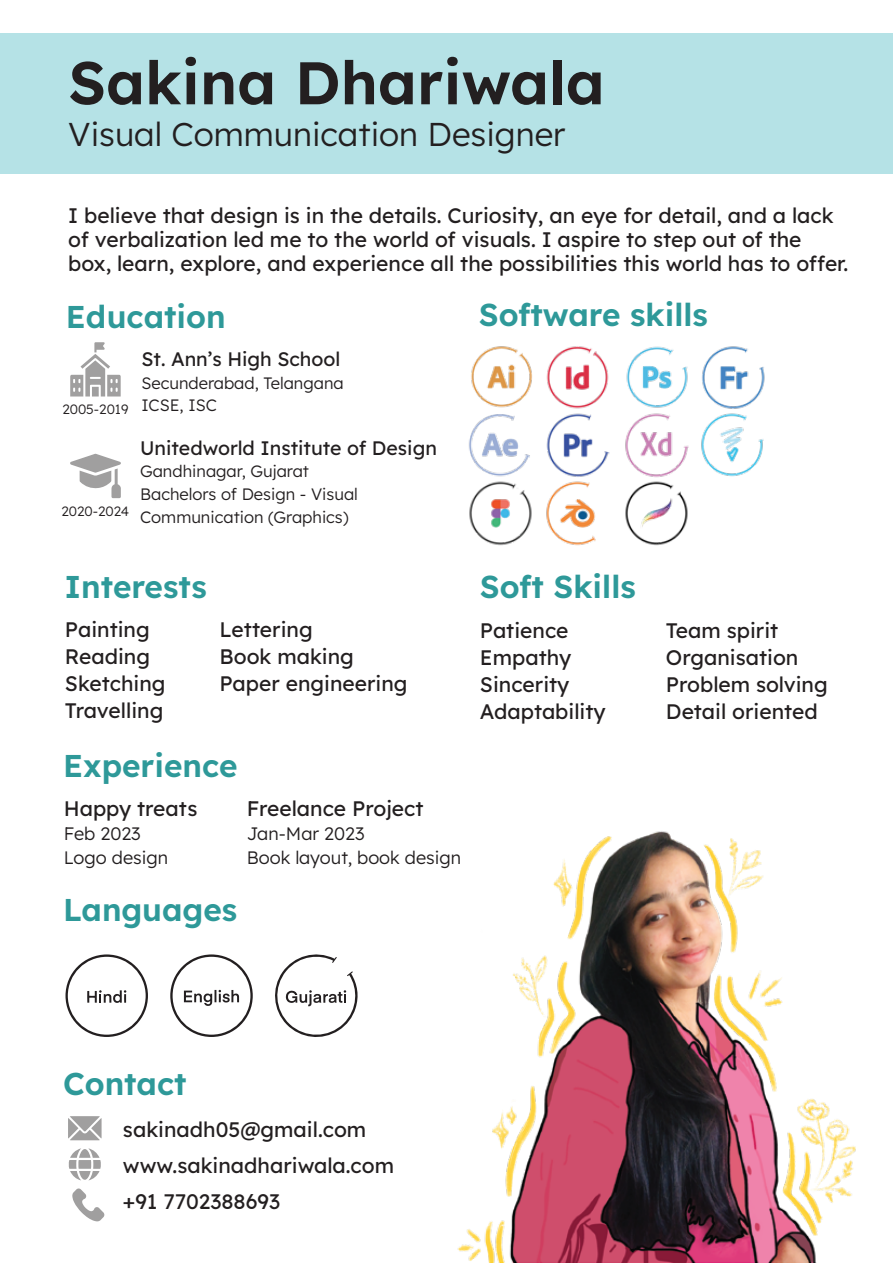
<style>
.page{position:relative;width:893px;height:1263px;background:#fff}
.page>*{position:absolute;margin:0;border:0;box-sizing:border-box;transform-origin:0 0}
.t1{font:600 60px "Lexend";color:#231f20}
.t2{font:300 33px "Lexend";color:#231f20}
.t3{font:600 31.5px "Lexend";color:#2e9999}
.t4{font:21px/27px "Lexend";color:#231f20}
.t5{font:19.5px "Lexend";color:#231f20}
.t6{font:300 18px/24px "Lexend";color:#231f20}
.t7{font:300 16.5px/22.5px "Lexend";color:#231f20}
.t8{font:300 13.5px "Lexend";color:#231f20}
</style>
<div class="page">
<div style="left:1px;top:34px;width:892px;height:140px;background:#b5e2e6"></div>
<img style="left:457px;top:831px;width:399px;height:431px">
<svg style="left:68px;top:1116px;width:34px;height:24px"></svg>
<svg style="left:72px;top:1188px;width:33px;height:33px"></svg>
<svg style="left:69px;top:1148px;width:32px;height:32px"></svg>
<svg style="left:70px;top:454px;width:51px;height:44px"></svg>
<svg style="left:70px;top:342px;width:51px;height:54px"></svg>
<svg style="left:275px;top:954px;width:83px;height:83px"></svg>
<svg style="left:65px;top:954px;width:83px;height:83px"></svg>
<svg style="left:170px;top:954px;width:83px;height:83px"></svg>
<img style="left:546px;top:346px;width:63px;height:62px">
<img style="left:546px;top:408px;width:64px;height:68px">
<img style="left:702px;top:346px;width:63px;height:62px">
<img style="left:625px;top:415px;width:64px;height:61px">
<img style="left:701px;top:408px;width:63px;height:69px">
<img style="left:546px;top:476px;width:50px;height:70px">
<img style="left:625px;top:476px;width:63px;height:70px">
<img style="left:626px;top:346px;width:62px;height:69px">
<img style="left:469px;top:415px;width:61px;height:61px">
<img style="left:471px;top:346px;width:61px;height:69px">
<img style="left:469px;top:476px;width:63px;height:70px">
<h1 class="t1" style="left:68px;top:39px;width:538px">Sakina Dhariwala</h1>
<h2 class="t2" style="left:68px;top:111px;width:499px">Visual Communication Designer</h2>
<p class="t4" style="left:68px;top:202px;width:781px;line-height:24px">I believe that design is in the details. Curiosity, an eye for detail, and a lack of verbalization led me to the world of visuals. I aspire to step out of the box, learn, explore, and experience all the possibilities this world has to offer.</p>
<h3 class="t3" style="left:479px;top:292px;width:230px">Software skills</h3>
<h3 class="t3" style="left:66px;top:294px;width:161px">Education</h3>
<p class="t8" style="left:62px;top:400px;width:68px">2005-2019</p>
<p class="t8" style="left:62px;top:502px;width:69px">2020-2024</p>
<p class="t5" style="left:141px;top:345px;width:200px">St. Ann’s High School</p>
<p class="t7" style="left:141px;top:371px;width:204px">Secunderabad, Telangana<br>ICSE, ISC</p>
<p class="t5" style="left:140px;top:434px;width:298px">Unitedworld Institute of Design</p>
<p class="t7" style="left:140px;top:459px;width:219px">Gandhinagar, Gujarat<br>Bachelors of Design - Visual<br>Communication (Graphics)</p>
<h3 class="t3" style="left:64px;top:564px;width:144px">Interests</h3>
<p class="t4" style="left:65px;top:615px;width:102px">Painting<br>Reading<br>Sketching<br>Travelling</p>
<p class="t4" style="left:219px;top:615px;width:190px">Lettering<br>Book making<br>Paper engineering</p>
<h3 class="t3" style="left:63px;top:743px;width:176px">Experience</h3>
<p class="t4" style="left:64px;top:794px;width:135px">Happy treats</p>
<p class="t6" style="left:64px;top:820px;width:106px">Feb 2023<br>Logo design</p>
<p class="t4" style="left:247px;top:794px;width:178px">Freelance Project</p>
<p class="t6" style="left:247px;top:820px;width:216px">Jan-Mar 2023<br>Book layout, book design</p>
<h3 class="t3" style="left:63px;top:887px;width:176px">Languages</h3>
<h3 class="t3" style="left:480px;top:564px;width:157px">Soft Skills</h3>
<p class="t4" style="left:480px;top:616px;width:127px">Patience<br>Empathy<br>Sincerity<br>Adaptability</p>
<p class="t4" style="left:666px;top:616px;width:163px">Team spirit<br>Organisation<br>Problem solving<br>Detail oriented</p>
<h3 class="t3" style="left:63px;top:1060px;width:125px">Contact</h3>
<p class="t4" style="left:123px;top:1110px;width:273px;line-height:36px">sakinadh05@gmail.com www.sakinadhariwala.com +91 7702388693</p>
</div>
